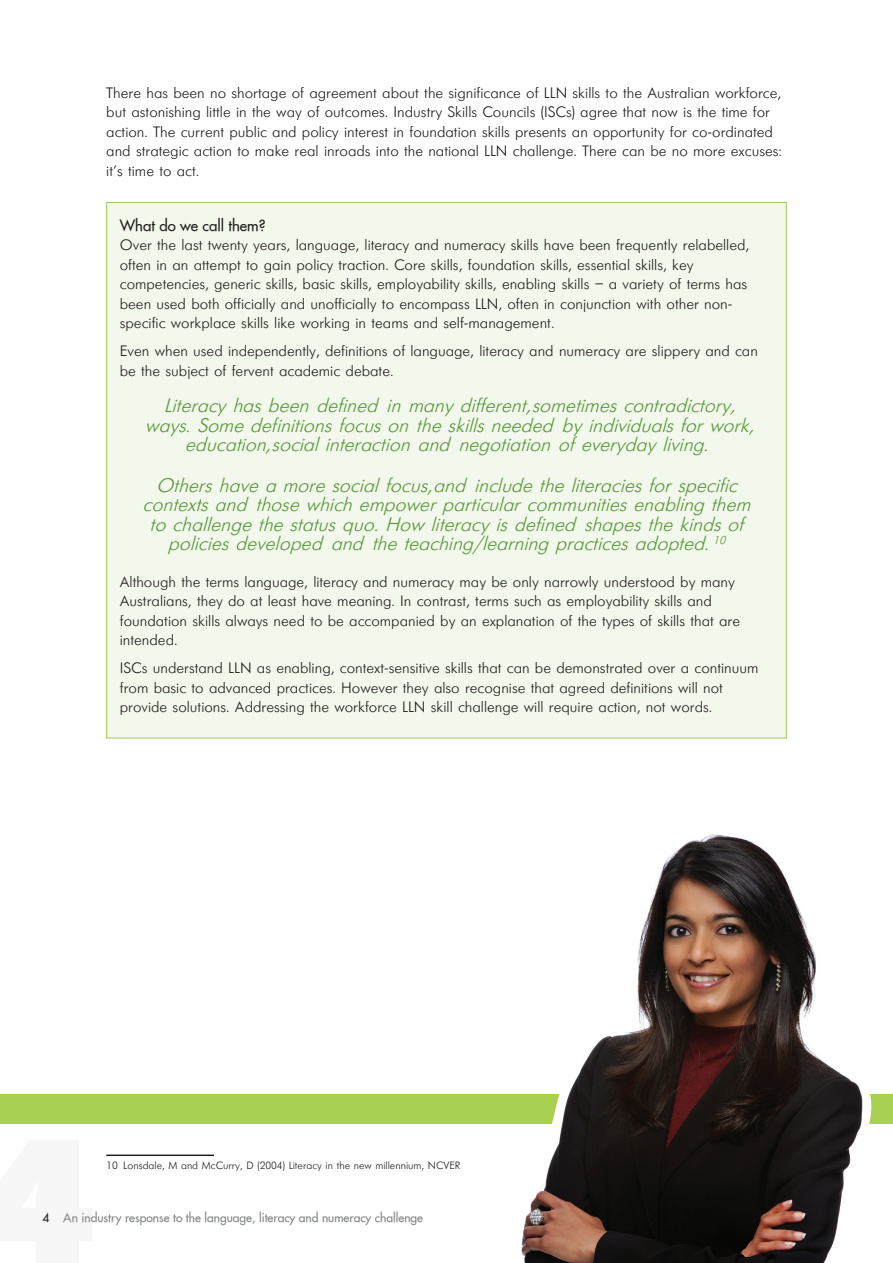
<style>
.page{position:relative;width:893px;height:1263px;background:#fff}
.page>*{position:absolute;margin:0;border:0;box-sizing:border-box;transform-origin:0 0}
.t1{font:italic 19.5px/19.5px "Futuris";color:#59993b;text-align:center}
.body_text{font:15px/19.5px "Futuris Cyrillic";color:#231f20}
.t2{font:12px "Futura";color:#808285}
.footnote{font:10.5px "Futuris Cyrillic";color:#231f20}
.s1{font-family:"Futura"}
.s2{color:#231f20}
</style>
<div class="page">
<div style="left:0;top:1094px;width:893px;height:30px;background:#a8d051"></div>
<div style="left:107px;top:202px;width:679px;height:536px;background:#f3f8ec"></div>
<hr style="left:106px;top:1154px;width:108px;height:2px;background:#231f20">
<img style="left:521px;top:834px;width:351px;height:429px">
<p class="body_text" style="left:106px;top:83px;width:677px">There has been no shortage of agreement about the significance of LLN skills to the Australian workforce, but astonishing little in the way of outcomes. Industry Skills Councils (ISCs) agree that now is the time for action. The current public and policy interest in foundation skills presents an opportunity for co-ordinated and strategic action to make real inroads into the national LLN challenge. There can be no more excuses: it’s time to act.</p>
<p class="body_text" style="left:120px;top:216px;width:631px"><span class="s1">What do we call them?<br></span>Over the last twenty years, language, literacy and numeracy skills have been frequently relabelled, often in an attempt to gain policy traction. Core skills, foundation skills, essential skills, key competencies, generic skills, basic skills, employability skills, enabling skills – a variety of terms has been used both officially and unofficially to encompass LLN, often in conjunction with other non&shy;specific workplace skills like working in teams and self-management.</p>
<p class="body_text" style="left:120px;top:342px;width:640px">Even when used independently, definitions of language, literacy and numeracy are slippery and can be the subject of fervent academic debate.</p>
<p class="t1" style="left:145px;top:396px;width:611px">Literacy has been defined in many different,sometimes contradictory, ways. Some definitions focus on the skills needed by individuals for work, education,social interaction and negotiation of everyday living.</p>
<p class="t1" style="left:143px;top:476px;width:609px">Others have a more social focus,and include the literacies for specific contexts and those which empower particular communities enabling them to challenge the status quo. How literacy is defined shapes the kinds of policies developed and the teaching/learning practices adopted. <sup>10</sup></p>
<p class="body_text" style="left:120px;top:572px;width:622px">Although the terms language, literacy and numeracy may be only narrowly understood by many Australians, they do at least have meaning. In contrast, terms such as employability skills and foundation skills always need to be accompanied by an explanation of the types of skills that are intended.</p>
<p class="body_text" style="left:120px;top:659px;width:640px">ISCs understand LLN as enabling, context-sensitive skills that can be demonstrated over a continuum from basic to advanced practices. However they also recognise that agreed definitions will not provide solutions. Addressing the workforce LLN skill challenge will require action, not words.</p>
<p class="footnote" style="left:106px;top:1160px;width:355px">10 Lonsdale, M and McCurry, D (2004) Literacy in the new millennium, NCVER</p>
<p class="t2" style="left:43px;top:1210px;width:382px"><span class="s2">4</span> An industry response to the language, literacy and numeracy challenge</p>
</div>
